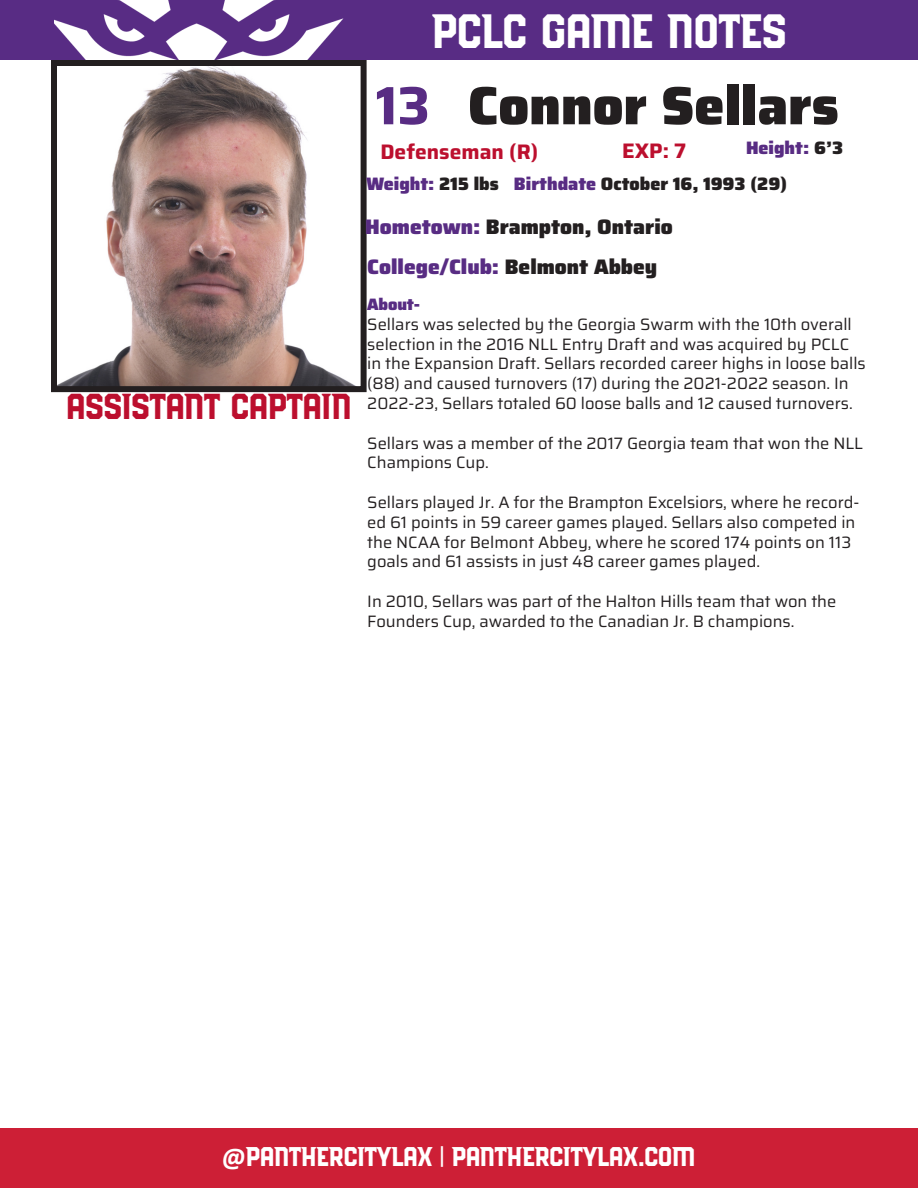
<style>
.page{position:relative;width:918px;height:1188px;background:#fff}
.page>*{position:absolute;margin:0;border:0;box-sizing:border-box;transform-origin:0 0}
.t1{font:100 54px "Saira";color:#231f20}
.t2{font:100 54px "Saira";color:#582c83}
.t3{font:48px "PCBLOCK Regular";color:#fff}
.t4{font:36px "PCBLOCK Regular";color:#bc0f2e}
.t5{font:27px "PCBLOCK Regular";color:#fff}
.t6{font:100 21px "Saira";color:#231f20}
.t7{font:100 21px "Saira";color:#582c83}
.t8{font:100 21px "Saira";color:#bc0f2e}
.t9{font:100 18px "Saira";color:#231f20}
.t10{font:100 18px "Saira";color:#582c83}
.t11{font:100 16.5px/19.8px "Saira";color:#231f20}
.t12{font:100 16.5px "Saira";letter-spacing:-.01em;color:#582c83}
.s1{color:#231f20}
.s2{color:#582c83}
.s3{font-family:"Calibri";font-weight:700}
.s4{font-family:"Morganite";font-weight:700}
</style>
<div class="page">
<img style="left:58px;top:67px;width:296px;height:318px">
<div style="left:51px;top:60px;width:316px;height:332px;border:6px solid #231f20"></div>
<div style="left:0;top:1129px;width:918px;height:59px;background:#cd1f36"></div>
<div style="left:0;top:0;width:918px;height:60px;background:#582c84"></div>
<img style="left:54px;top:1px;width:289px;height:59px">
<p class="t4" style="left:66px;top:390px;width:37px">ASSISTANT</p>
<p class="t4" style="left:231px;top:390px;width:36px">CAPTAIN</p>
<p class="t3" style="left:432px;top:10px;width:356px">PCLC GAME NOTES</p>
<p class="t2" style="left:376px;top:62px;width:56px">13</p>
<p class="t1" style="left:468px;top:62px;width:373px">Connor Sellars</p>
<p class="t8" style="left:380px;top:135px;width:159px">Defenseman (R)</p>
<p class="t10" style="left:746px;top:133px;width:99px">Height: <span class="s1">6’3</span></p>
<p class="t10" style="left:367px;top:169px;width:134px">Weight: <span class="s1">215 lbs</span></p>
<p class="t9" style="left:514px;top:169px;width:275px"><span class="s2">Birthdate</span> October 16, 1993 (29)</p>
<p class="t6" style="left:365px;top:209px;width:309px"><span class="s2">Hometown:</span> Brampton, Ontario</p>
<p class="t7" style="left:367px;top:250px;width:291px">College/Club: <span class="s1">Belmont Abbey</span></p>
<p class="t12" style="left:367px;top:291px;width:54px">About-</p>
<p class="t11" style="left:367px;top:314px;width:500px">Sellars was selected by the Georgia Swarm with the 10th overall selection in the 2016 NLL Entry Draft and was acquired by PCLC in the Expansion Draft. Sellars recorded career highs in loose balls (88) and caused turnovers (17) during the 2021-2022 season. In 2022-23, Sellars totaled 60 loose balls and 12 caused turnovers.</p>
<p class="t11" style="left:367px;top:432px;width:497px">Sellars was a member of the 2017 Georgia team that won the NLL<br>Champions Cup.</p>
<p class="t11" style="left:367px;top:492px;width:494px">Sellars played Jr. A for the Brampton Excelsiors, where he record&shy;ed 61 points in 59 career games played. Sellars also competed in the NCAA for Belmont Abbey, where he scored 174 points on 113 goals and 61 assists in just 48 career games played.</p>
<p class="t11" style="left:367px;top:591px;width:471px">In 2010, Sellars was part of the Halton Hills team that won the<br>Founders Cup, awarded to the Canadian Jr. B champions.</p>
<p class="t8" style="left:622px;top:133px;width:66px">EXP: 7</p>
<p class="t5" style="left:222px;top:1145px;width:39px"><span class="s3">@</span>PANTHERCITYLA</p>
<p class="t5" style="left:417px;top:1145px;width:49px">X <span class="s4">|</span> PANTHERCITYLA</p>
<p class="t5" style="left:623px;top:1145px;width:73px">X.COM</p>
</div>
